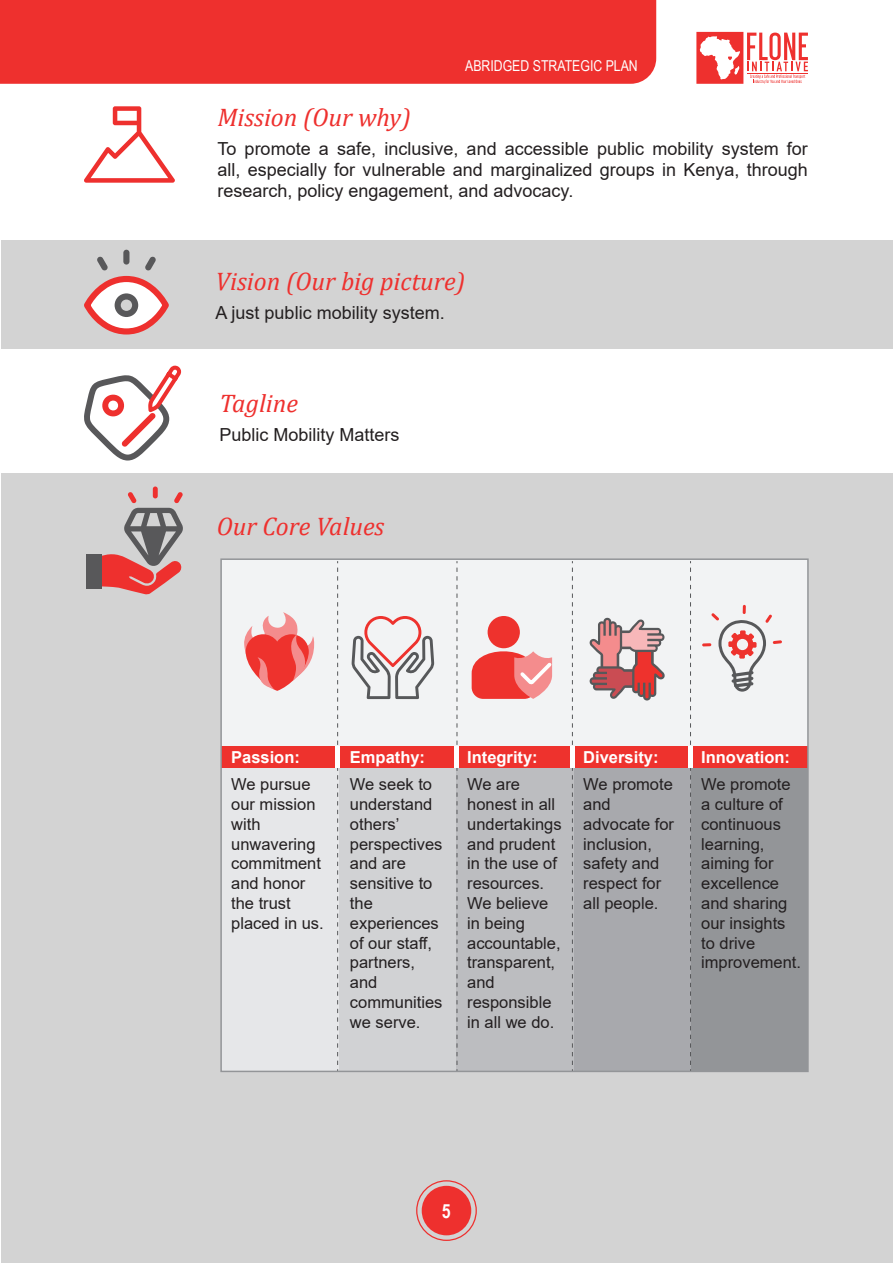
<style>
.page{position:relative;width:893px;height:1263px;background:#fff}
.page>*{position:absolute;margin:0;border:0;box-sizing:border-box;transform-origin:0 0}
.t1{font:italic 25.5px "Cambria";color:#ee302e}
.t2{font:700 19.5px "Arial Narrow";color:#fff}
.t3{font:18px/20.7px "Arial";color:#231f20;text-align:justify}
.t4{font:16.5px/19.8px "Arial";color:#231f20}
.t5{font:700 16.5px "Arial";color:#fff}
.t6{font:15px "Arial Narrow";color:#fff}
</style>
<div class="page">
<div style="left:1px;top:240px;width:891px;height:108px;background:#d3d3d3"></div>
<div style="left:1px;top:474px;width:891px;height:789px;background:#d3d3d3"></div>
<div style="left:221px;top:559px;width:587px;height:187px;background:#f2f3f4"></div>
<svg style="left:244px;top:612px;width:70px;height:79px"></svg>
<svg style="left:351px;top:616px;width:83px;height:83px"></svg>
<div style="left:488px;top:616px;width:32px;height:32px;background:#ee322d;border-radius:50%"></div>
<svg style="left:471px;top:644px;width:82px;height:55px"></svg>
<svg style="left:589px;top:618px;width:76px;height:82px"></svg>
<svg style="left:702px;top:605px;width:80px;height:87px"></svg>
<div style="left:691px;top:746px;width:117px;height:325px;background:#939598"></div>
<div style="left:573px;top:746px;width:118px;height:325px;background:#a8a9ad"></div>
<div style="left:456px;top:746px;width:117px;height:325px;background:#bcbdc0"></div>
<div style="left:221px;top:746px;width:117px;height:325px;background:#e6e7e9"></div>
<svg style="left:337px;top:561px;width:1px;height:504px"></svg>
<svg style="left:457px;top:561px;width:1px;height:504px"></svg>
<svg style="left:572px;top:561px;width:1px;height:504px"></svg>
<svg style="left:690px;top:561px;width:1px;height:504px"></svg>
<div style="left:221px;top:746px;width:587px;height:22px;background:#ee322d"></div>
<hr style="left:570px;top:746px;width:4px;height:22px;background:#fff">
<hr style="left:455px;top:746px;width:4px;height:22px;background:#fff">
<hr style="left:336px;top:746px;width:4px;height:22px;background:#fff">
<div style="left:688px;top:746px;width:5px;height:22px;background:#fff"></div>
<div style="left:220px;top:558px;width:589px;height:514px;border:2px solid #939598"></div>
<svg style="left:84px;top:106px;width:91px;height:77px"></svg>
<div style="left:123px;top:250px;width:6px;height:15px;background:#58585a;border-radius:3px"></div>
<svg style="left:84px;top:256px;width:85px;height:78px"></svg>
<svg style="left:84px;top:366px;width:97px;height:94px"></svg>
<div style="left:153px;top:486px;width:5px;height:12px;background:#ee302e;border-radius:2px"></div>
<svg style="left:96px;top:492px;width:87px;height:103px"></svg>
<div style="left:86px;top:554px;width:15px;height:34px;background:#58585a"></div>
<div style="left:422px;top:1186px;width:49px;height:49px;background:#ee302e;border-radius:50%"></div>
<div style="left:416px;top:1180px;width:61px;height:61px;border:1px solid #ee302e;border-radius:50%"></div>
<div style="left:0;top:0;width:656px;height:84px;background:#ee302e"></div>
<svg style="left:696px;top:32px;width:112px;height:52px"></svg>
<p class="t6" style="left:465px;top:55px;width:174px">ABRIDGED STRATEGIC PLAN</p>
<h1 class="t1" style="left:217px;top:99px;width:195px">Mission (Our why)</h1>
<p class="t3" style="left:217px;top:139px;width:592px">To promote a safe, inclusive, and accessible public mobility system for all, especially for vulnerable and marginalized groups in Kenya, through research, policy engagement, and advocacy.</p>
<h1 class="t1" style="left:216px;top:263px;width:251px">Vision (Our big picture)</h1>
<p class="t3" style="left:216px;top:302px;width:231px">A just public mobility system.</p>
<h1 class="t1" style="left:219px;top:385px;width:80px">Tagline</h1>
<p class="t3" style="left:219px;top:425px;width:182px">Public Mobility Matters</p>
<h1 class="t1" style="left:217px;top:508px;width:169px">Our Core Values</h1>
<p class="t5" style="left:231px;top:745px;width:70px">Passion:</p>
<p class="t4" style="left:231px;top:774px;width:94px">We pursue our mission with unwavering commitment and honor the trust placed in us.</p>
<p class="t5" style="left:350px;top:745px;width:77px">Empathy:</p>
<p class="t4" style="left:350px;top:774px;width:94px">We seek to understand others’ perspectives and are sensitive to the experiences of our staff, partners, and communities we serve.</p>
<p class="t5" style="left:467px;top:745px;width:72px">Integrity:</p>
<p class="t4" style="left:467px;top:774px;width:96px">We are honest in all undertakings and prudent in the use of resources.<br>We believe in being accountable, transparent, and responsible in all we do.</p>
<p class="t5" style="left:583px;top:745px;width:77px">Diversity:</p>
<p class="t4" style="left:583px;top:774px;width:92px">We promote and advocate for inclusion, safety and respect for all people.</p>
<p class="t5" style="left:701px;top:745px;width:90px">Innovation:</p>
<p class="t4" style="left:701px;top:774px;width:101px">We promote a culture of continuous learning, aiming for excellence and sharing our insights to drive improvement.</p>
<p class="t2" style="left:442px;top:1196px;width:10px">5</p>
</div>
